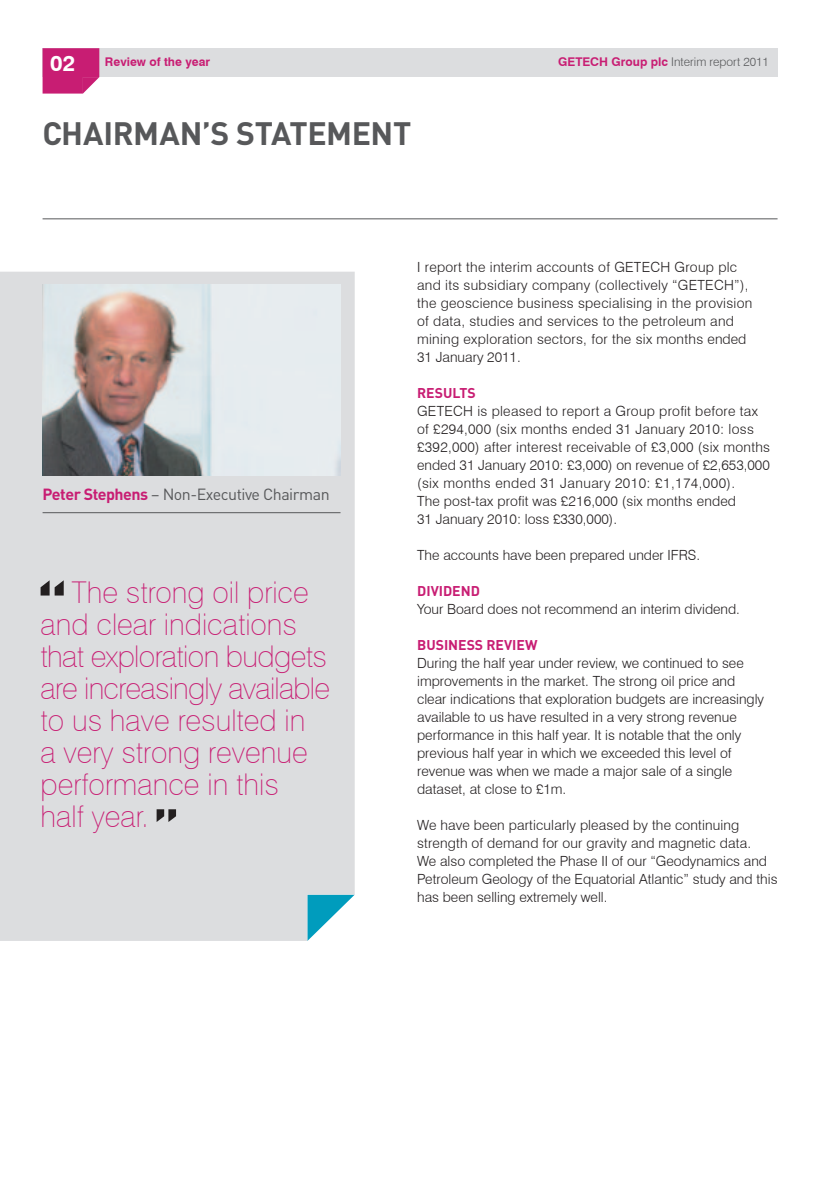
<style>
.page{position:relative;width:840px;height:1191px;background:#fff}
.page>*{position:absolute;margin:0;border:0;box-sizing:border-box;transform-origin:0 0}
.t1{font:700 32px "DIN";letter-spacing:-.01em;color:#57585a}
.t2{font:100 30px/32px "Swiss 721 BT";color:#c81d73}
.t3{font:700 22px "Swiss 721 BT";color:#fff}
.t4{font:16px "DIN";letter-spacing:-.03em;color:#57585a}
.t5{font:300 14px/18px "Swiss 721 BT";color:#231f20}
.t6{font:300 14px/18px "Swiss 721 BT";letter-spacing:.02em;color:#231f20}
.t7{font:700 14px "DIN";color:#c81d73}
.t8{font:300 12px "Swiss 721 BT";color:#57585a}
.t9{font:700 12px "Swiss 721 BT";color:#c81d73}
.s1{font-weight:700;color:#c81d73}
</style>
<div class="page">
<div style="left:43px;top:48px;width:734px;height:29px;background:#dcdddf"></div>
<svg style="left:43px;top:48px;width:56px;height:46px;background:#cb2b7b"></svg>
<hr style="left:43px;top:218px;width:734px;height:1px;background:#57585a">
<div style="left:0;top:272px;width:354px;height:669px;background:#dcdddf"></div>
<hr style="left:43px;top:512px;width:297px;height:1px;background:#57585a">
<img style="left:43px;top:284px;width:297px;height:191px">
<svg style="left:41px;top:580px;width:23px;height:15px"></svg>
<svg style="left:156px;top:809px;width:20px;height:13px"></svg>
<h3 class="t3" style="left:50px;top:49px;width:26px">02</h3>
<p class="t9" style="left:105px;top:54px;width:106px">Review of the year</p>
<p class="t8" style="left:558px;top:54px;width:212px"><span class="s1">GETECH Group plc</span> Interim report 2011</p>
<h1 class="t1" style="left:43px;top:112px;width:370px">CHAIRMAN’S STATEMENT</h1>
<p class="t4" style="left:43px;top:484px;width:288px"><span class="s1">PETER STEPHENS</span> – Non-Executive Chairman</p>
<h2 class="t2" style="left:41px;top:576px;width:291px;text-indent:31px">The strong oil price and clear indications that exploration budgets are increasingly available to us have resulted in<br>a very strong revenue performance in this<br>half year.</h2>
<p class="t6" style="left:417px;top:257px;width:336px">I report the interim accounts of GETECH Group plc and its subsidiary company (collectively “GETECH”), the geoscience business specialising in the provision of data, studies and services to the petroleum and mining exploration sectors, for the six months ended 31 January 2011.</p>
<p class="t7" style="left:417px;top:383px;width:60px">RESULTS</p>
<p class="t6" style="left:417px;top:401px;width:354px">GETECH is pleased to report a Group profit before tax of £294,000 (six months ended 31 January 2010: loss £392,000) after interest receivable of £3,000 (six months ended 31 January 2010: £3,000) on revenue of £2,653,000 (six months ended 31 January 2010: £1,174,000).<br>The post-tax profit was £216,000 (six months ended<br>31 January 2010: loss £330,000).</p>
<p class="t5" style="left:417px;top:545px;width:284px">The accounts have been prepared under IFRS.</p>
<p class="t7" style="left:417px;top:581px;width:64px">DIVIDEND</p>
<p class="t5" style="left:417px;top:599px;width:324px">Your Board does not recommend an interim dividend.</p>
<p class="t7" style="left:417px;top:635px;width:121px">BUSINESS REVIEW</p>
<p class="t5" style="left:417px;top:653px;width:348px">During the half year under review, we continued to see improvements in the market. The strong oil price and clear indications that exploration budgets are increasingly available to us have resulted in a very strong revenue performance in this half year. It is notable that the only previous half year in which we exceeded this level of revenue was when we made a major sale of a single dataset, at close to £1m.</p>
<p class="t5" style="left:417px;top:815px;width:361px">We have been particularly pleased by the continuing strength of demand for our gravity and magnetic data.<br>We also completed the Phase II of our “Geodynamics and Petroleum Geology of the Equatorial Atlantic” study and this has been selling extremely well.</p>
</div>
